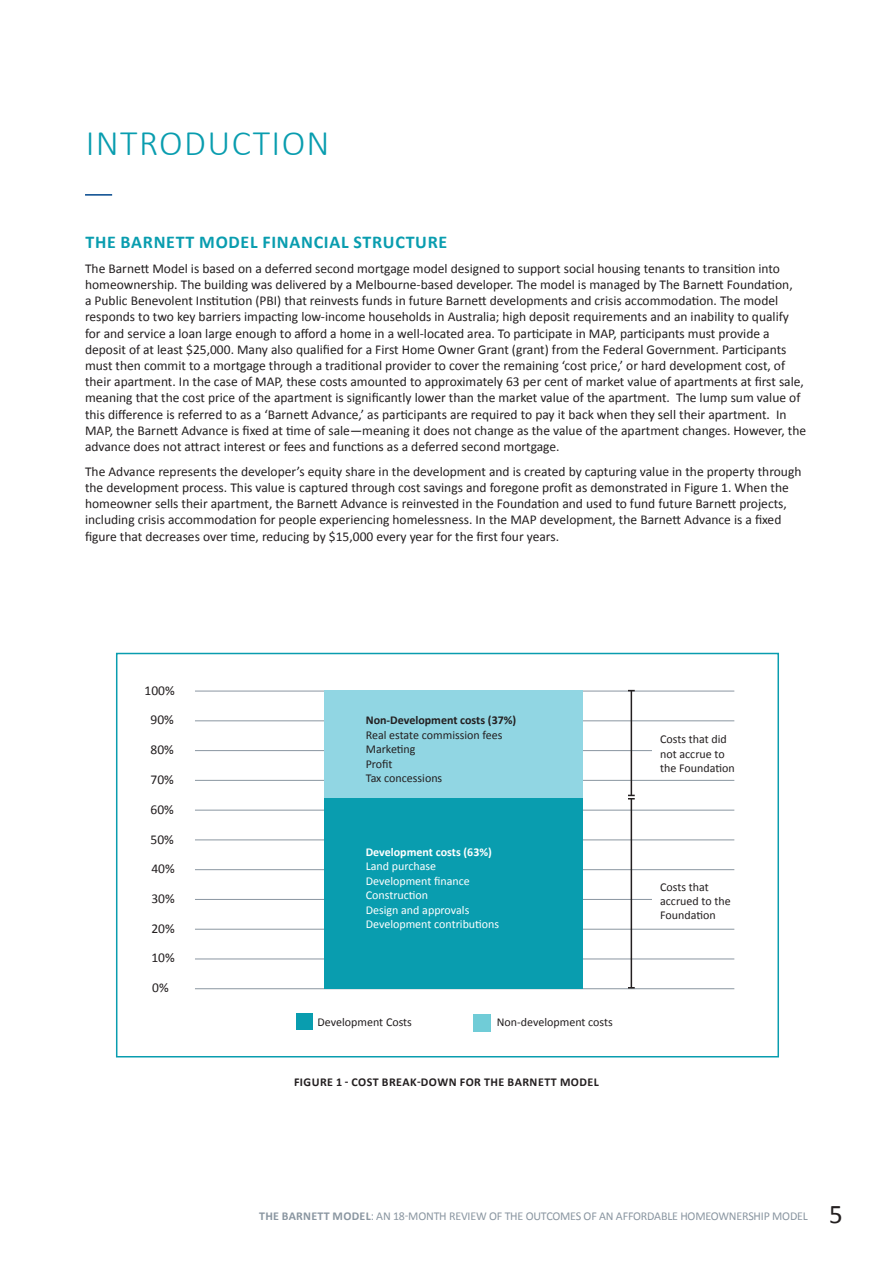
<style>
.page{position:relative;width:893px;height:1263px;background:#fff}
.page>*{position:absolute;margin:0;border:0;box-sizing:border-box;transform-origin:0 0}
.Heading_2_24pt_light{font:300 36px "Calibri";letter-spacing:.04em;color:#099daf}
.t1{font:27px "Calibri";color:#231f20}
.Heading_3_12pt_Bold{font:700 18px "Calibri";letter-spacing:.04em;color:#099daf}
.Normal_wrd_1{font:13.5px/16.2px "Calibri";color:#231f20}
.EndNote_Bibliography{font:12px/14.4px "Calibri";color:#231f20}
.EndNote_Bibliography-2{font:12px "Calibri";color:#fff}
.t2{font:12px "Calibri";letter-spacing:-.015em;color:#8a96a1}
.Table_heading_8pt_bl{font:700 12px "Calibri";letter-spacing:.04em;color:#231f20}
.EndNote_Bibliography-3{font:700 12px "Calibri";color:#231f20}
.EndNote_Bibliography-4{font:700 12px "Calibri";color:#fff}
.s1{font-weight:700}
</style>
<div class="page">
<hr style="left:85px;top:194px;width:27px;height:2px;background:#01468c">
<div style="left:116px;top:653px;width:663px;height:404px;border:2px solid #099daf"></div>
<hr style="left:195px;top:691px;width:539px;height:1px;background:#8a96a1">
<hr style="left:195px;top:720px;width:539px;height:1px;background:#8a96a1">
<hr style="left:195px;top:750px;width:539px;height:1px;background:#8a96a1">
<hr style="left:195px;top:780px;width:539px;height:1px;background:#8a96a1">
<hr style="left:195px;top:810px;width:539px;height:1px;background:#8a96a1">
<hr style="left:195px;top:839px;width:539px;height:1px;background:#8a96a1">
<hr style="left:195px;top:869px;width:539px;height:1px;background:#8a96a1">
<hr style="left:195px;top:899px;width:539px;height:1px;background:#8a96a1">
<hr style="left:195px;top:929px;width:539px;height:1px;background:#8a96a1">
<hr style="left:195px;top:958px;width:539px;height:1px;background:#8a96a1">
<hr style="left:195px;top:988px;width:539px;height:1px;background:#8a96a1">
<div style="left:325px;top:690px;width:258px;height:108px;background:#91d6e3"></div>
<div style="left:296px;top:1013px;width:17px;height:17px;background:#099daf"></div>
<div style="left:473px;top:1014px;width:17px;height:17px;background:#70ccd7"></div>
<div style="left:325px;top:798px;width:258px;height:190px;background:#099daf"></div>
<hr style="left:631px;top:799px;width:1px;height:189px;background:#231f20">
<hr style="left:631px;top:691px;width:1px;height:104px;background:#231f20">
<svg style="left:628px;top:795px;width:7px;height:4px"></svg>
<div style="left:652px;top:734px;width:84px;height:41px;background:#fff"></div>
<div style="left:652px;top:881px;width:84px;height:42px;background:#fff"></div>
<p class="Heading_2_24pt_light" style="left:86px;top:120px;width:245px">INTRODUCTION</p>
<p class="Heading_3_12pt_Bold" style="left:85px;top:229px;width:363px">THE BARNETT MODEL FINANCIAL STRUCTURE</p>
<p class="Normal_wrd_1" style="left:85px;top:260px;width:723px">The Barnett Model is based on a deferred second mortgage model designed to support social housing tenants to transition into homeownership. The building was delivered by a Melbourne-based developer. The model is managed by The Barnett Foundation,<br>a Public Benevolent Institution (PBI) that reinvests funds in future Barnett developments and crisis accommodation. The model responds to two key barriers impacting low-income households in Australia; high deposit requirements and an inability to qualify for and service a loan large enough to afford a home in a well-located area. To participate in MAP, participants must provide a deposit of at least $25,000. Many also qualified for a First Home Owner Grant (grant) from the Federal Government. Participants must then commit to a mortgage through a traditional provider to cover the remaining ‘cost price,’ or hard development cost, of their apartment. In the case of MAP, these costs amounted to approximately 63 per cent of market value of apartments at first sale, meaning that the cost price of the apartment is significantly lower than the market value of the apartment. The lump sum value of this difference is referred to as a ‘Barnett Advance,’ as participants are required to pay it back when they sell their apartment. In MAP, the Barnett Advance is fixed at time of sale—meaning it does not change as the value of the apartment changes. However, the advance does not attract interest or fees and functions as a deferred second mortgage.</p>
<p class="Normal_wrd_1" style="left:85px;top:462px;width:718px">The Advance represents the developer’s equity share in the development and is created by capturing value in the property through the development process. This value is captured through cost savings and foregone profit as demonstrated in Figure 1. When the homeowner sells their apartment, the Barnett Advance is reinvested in the Foundation and used to fund future Barnett projects, including crisis accommodation for people experiencing homelessness. In the MAP development, the Barnett Advance is a fixed figure that decreases over time, reducing by $15,000 every year for the first four years.</p>
<p class="Normal_wrd_1" style="left:145px;top:681px;width:32px">100%</p>
<p class="Normal_wrd_1" style="left:151px;top:711px;width:25px">90%</p>
<p class="Normal_wrd_1" style="left:151px;top:741px;width:25px">80%</p>
<p class="Normal_wrd_1" style="left:151px;top:771px;width:25px">70%</p>
<p class="Normal_wrd_1" style="left:151px;top:800px;width:25px">60%</p>
<p class="Normal_wrd_1" style="left:151px;top:830px;width:25px">50%</p>
<p class="Normal_wrd_1" style="left:151px;top:860px;width:25px">40%</p>
<p class="Normal_wrd_1" style="left:151px;top:890px;width:25px">30%</p>
<p class="Normal_wrd_1" style="left:151px;top:920px;width:25px">20%</p>
<p class="Normal_wrd_1" style="left:151px;top:949px;width:25px">10%</p>
<p class="Normal_wrd_1" style="left:152px;top:979px;width:18px">0%</p>
<p class="EndNote_Bibliography-3" style="left:366px;top:712px;width:152px">Non-Development costs (37%)</p>
<p class="EndNote_Bibliography" style="left:366px;top:727px;width:138px">Real estate commission fees</p>
<p class="EndNote_Bibliography" style="left:366px;top:741px;width:51px">Marketing</p>
<p class="EndNote_Bibliography" style="left:366px;top:756px;width:28px">Profit</p>
<p class="EndNote_Bibliography" style="left:366px;top:770px;width:78px">Tax concessions</p>
<p class="EndNote_Bibliography-4" style="left:366px;top:843px;width:128px">Development costs (63%)</p>
<p class="EndNote_Bibliography-2" style="left:366px;top:859px;width:72px">Land purchase</p>
<p class="EndNote_Bibliography-2" style="left:366px;top:873px;width:106px">Development finance</p>
<p class="EndNote_Bibliography-2" style="left:366px;top:888px;width:64px">Construction</p>
<p class="EndNote_Bibliography-2" style="left:366px;top:902px;width:105px">Design and approvals</p>
<p class="EndNote_Bibliography-2" style="left:366px;top:916px;width:135px">Development contributions</p>
<p class="EndNote_Bibliography" style="left:318px;top:1014px;width:96px">Development Costs</p>
<p class="EndNote_Bibliography" style="left:497px;top:1014px;width:117px">Non-development costs</p>
<p class="Table_heading_8pt_bl" style="left:294px;top:1073px;width:306px">FIGURE 1 - COST BREAK-DOWN FOR THE BARNETT MODEL</p>
<p class="EndNote_Bibliography" style="left:660px;top:731px;width:76px">Costs that did not accrue to the Foundation</p>
<p class="EndNote_Bibliography" style="left:660px;top:879px;width:72px">Costs that accrued to the<br>Foundation</p>
<p class="t2" style="left:259px;top:1209px;width:550px"><span class="s1">THE BARNETT MODEL</span>: AN 18-MONTH REVIEW OF THE OUTCOMES OF AN AFFORDABLE HOMEOWNERSHIP MODEL</p>
<h2 class="t1" style="left:829px;top:1197px;width:15px">5</h2>
</div>
